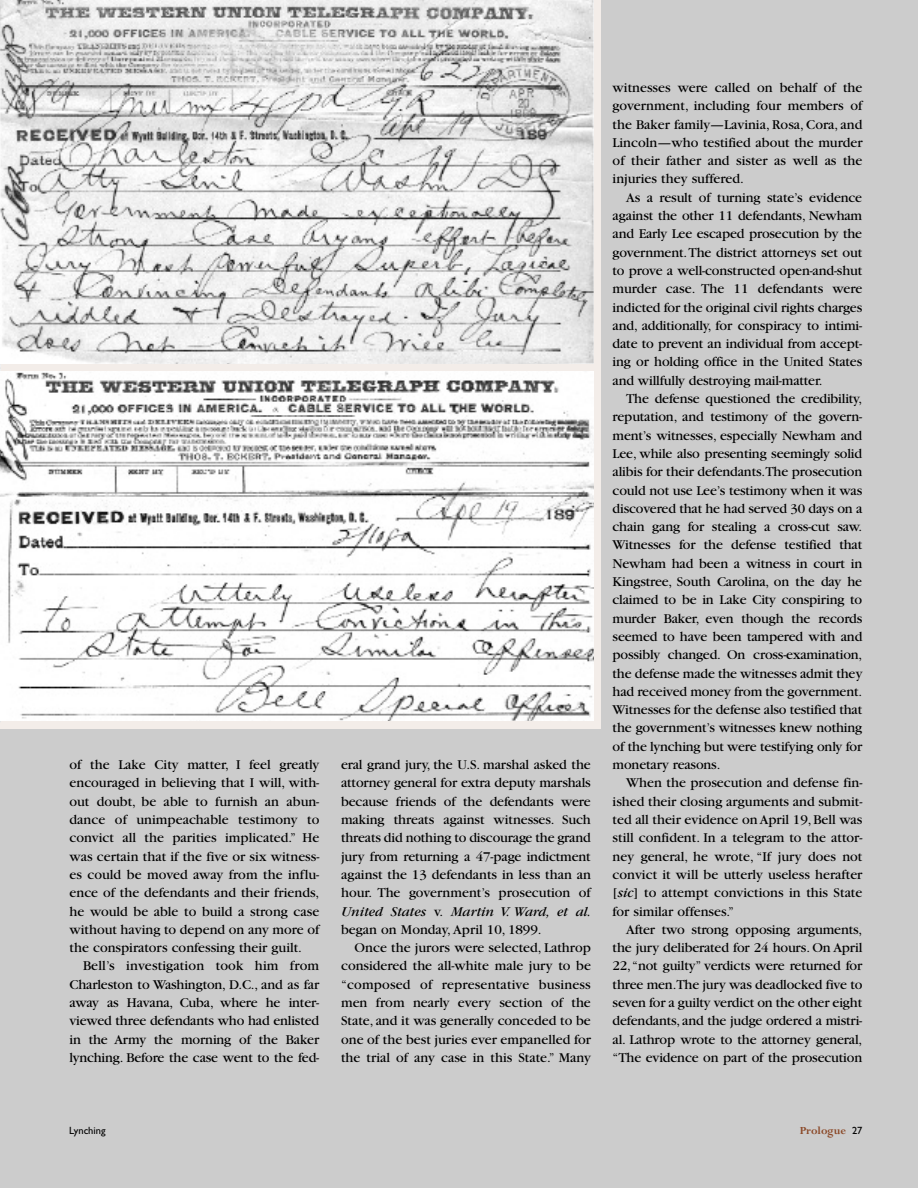
<style>
.page{position:relative;width:918px;height:1188px;background:#ccc}
.page>*{position:absolute;margin:0;border:0;box-sizing:border-box;transform-origin:0 0}
.t1{font:14.1px/18.3px "Garamond";color:#000;text-align:justify}
.t2{font:700 12px "Perpetua";color:#8b4928}
.t3{font:10.5px "Gill Sans";color:#000}
.s1{font-style:italic}
.s2{font-family:"Gill Sans";font-weight:400;font-size:10.5px;color:#000}
</style>
<div class="page">
<div style="left:0;top:0;width:601px;height:729px;background:#f3ede9"></div>
<img style="left:0;top:244px;width:1px;height:478px">
<img style="left:1px;top:372px;width:592px;height:349px">
<img style="left:1px;top:0;width:592px;height:363px">
<p class="t1" style="left:70px;top:757px;width:251px">of the Lake City matter, I feel greatly encouraged in believing that I will, with&shy;out doubt, be able to furnish an abun&shy;dance of unimpeachable testimony to convict all the parities implicated.” He was certain that if the five or six witness&shy;es could be moved away from the influ&shy;ence of the defendants and their friends, he would be able to build a strong case without having to depend on any more of the conspirators confessing their guilt.</p>
<p class="t1" style="left:70px;top:958px;width:251px;text-indent:13px">Bell’s investigation took him from Charleston to Washington, D.C., and as far away as Havana, Cuba, where he inter&shy;viewed three defendants who had enlisted in the Army the morning of the Baker lynching. Before the case went to the fed-</p>
<p class="t1" style="left:341px;top:757px;width:251px">eral grand jury, the U.S. marshal asked the attorney general for extra deputy marshals because friends of the defendants were making threats against witnesses. Such threats did nothing to discourage the grand jury from returning a 47-page indictment against the 13 defendants in less than an hour. The government’s prosecution of <span class="s1">United States</span> v. <span class="s1">Martin V. Ward, et al. </span>began on Monday, April 10, 1899.</p>
<p class="t1" style="left:341px;top:940px;width:251px;text-indent:14px">Once the jurors were selected, Lathrop considered the all-white male jury to be “composed of representative business men from nearly every section of the State, and it was generally conceded to be one of the best juries ever empanelled for the trial of any case in this State.” Many</p>
<p class="t1" style="left:613px;top:80px;width:251px">witnesses were called on behalf of the government, including four members of the Baker family—Lavinia, Rosa, Cora, and Lincoln—who testified about the murder of their father and sister as well as the injuries they suffered.</p>
<p class="t1" style="left:613px;top:189px;width:251px;text-indent:14px">As a result of turning state’s evidence against the other 11 defendants, Newham and Early Lee escaped prosecution by the government.The district attorneys set out to prove a well-constructed open-and-shut murder case. The 11 defendants were indicted for the original civil rights charges and, additionally, for conspiracy to intimi&shy;date to prevent an individual from accept&shy;ing or holding office in the United States and willfully destroying mail-matter.</p>
<p class="t1" style="left:613px;top:391px;width:251px;text-indent:14px">The defense questioned the credibility, reputation, and testimony of the govern&shy;ment’s witnesses, especially Newham and Lee, while also presenting seemingly solid alibis for their defendants.The prosecution could not use Lee’s testimony when it was discovered that he had served 30 days on a chain gang for stealing a cross-cut saw.<br>Witnesses for the defense testified that Newham had been a witness in court in Kingstree, South Carolina, on the day he claimed to be in Lake City conspiring to murder Baker, even though the records seemed to have been tampered with and possibly changed. On cross-examination, the defense made the witnesses admit they had received money from the government.<br>Witnesses for the defense also testified that the government’s witnesses knew nothing of the lynching but were testifying only for monetary reasons.</p>
<p class="t1" style="left:613px;top:775px;width:251px;text-indent:14px">When the prosecution and defense fin&shy;ished their closing arguments and submit&shy;ted all their evidence on April 19, Bell was still confident. In a telegram to the attor&shy;ney general, he wrote, “If jury does not convict it will be utterly useless herafter [<span class="s1">sic</span>] to attempt convictions in this State for similar offenses.”</p>
<p class="t1" style="left:613px;top:922px;width:251px;text-indent:13px">After two strong opposing arguments, the jury deliberated for 24 hours. On April 22,“not guilty” verdicts were returned for three men.The jury was deadlocked five to seven for a guilty verdict on the other eight defendants, and the judge ordered a mistri&shy;al. Lathrop wrote to the attorney general, “The evidence on part of the prosecution</p>
<p class="t3" style="left:69px;top:1127px;width:38px">Lynching</p>
<p class="t2" style="left:800px;top:1126px;width:64px">Prologue <span class="s2">27</span></p>
</div>
